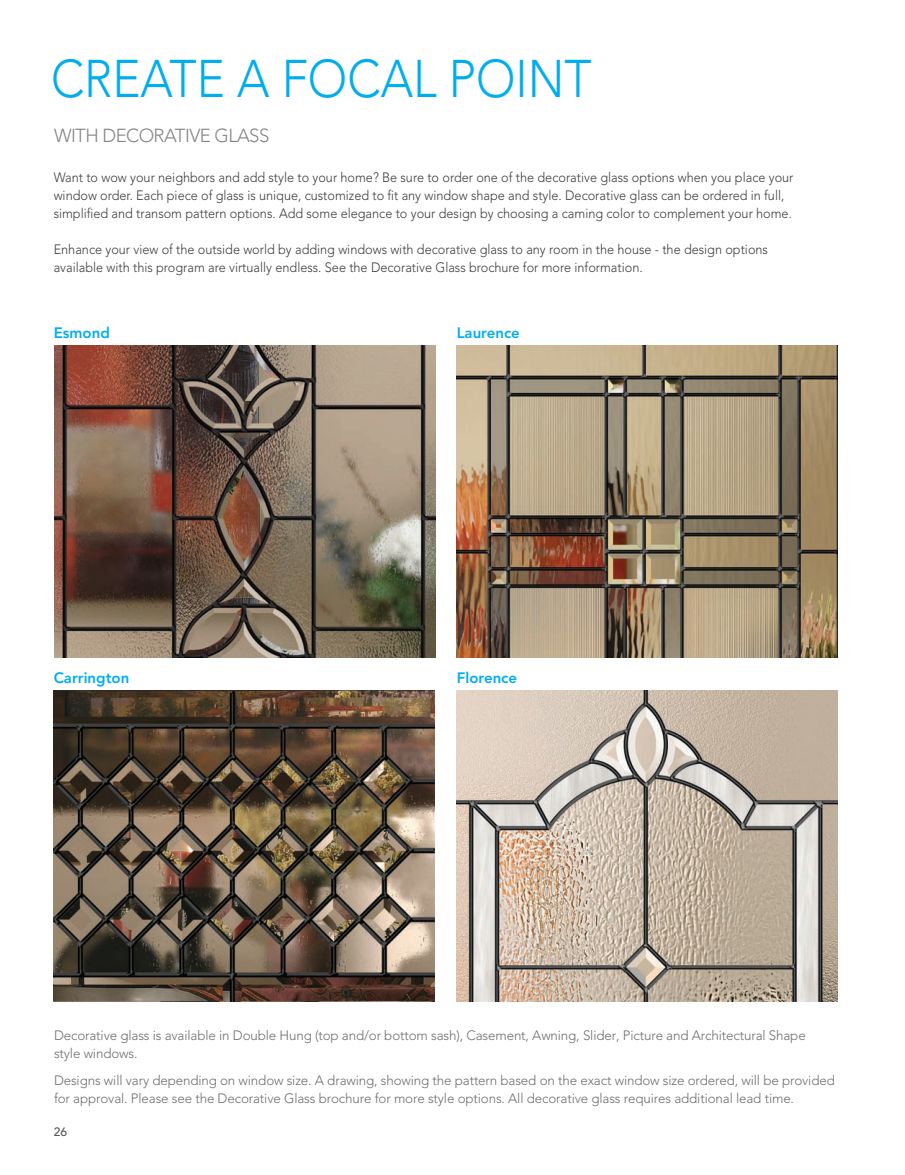
<style>
.page{position:relative;width:905px;height:1175px;background:#fff}
.page>*{position:absolute;margin:0;border:0;box-sizing:border-box;transform-origin:0 0}
.t1{font:300 52.5px "Avenir LT Std";color:#00aeef;scale:.9 1}
.t2{font:300 18.75px "Avenir LT Std";letter-spacing:-.03em;color:#75777a}
.t3{font:800 15px "Avenir LT Std";color:#00aeef}
.t4{font:300 13.5px/18px "Avenir LT Std";color:#3e3e3f;scale:.94 1}
.t5{font:300 13.5px/18px "Avenir LT Std";color:#3e3e3f}
.t6{font:500 12px "Avenir LT Std";color:#57585a}
</style>
<div class="page">
<img style="left:54px;top:346px;width:381px;height:311px">
<img style="left:457px;top:346px;width:380px;height:311px">
<img style="left:54px;top:690px;width:381px;height:311px">
<img style="left:457px;top:690px;width:380px;height:311px">
<h1 class="t1" style="left:51px;top:48px;width:602px">CREATE A FOCAL POINT</h1>
<h2 class="t2" style="left:54px;top:125px;width:217px">WITH DECORATIVE GLASS</h2>
<p class="t4" style="left:54px;top:169px;width:788px">Want to wow your neighbors and add style to your home? Be sure to order one of the decorative glass options when you place your window order. Each piece of glass is unique, customized to fit any window shape and style. Decorative glass can be ordered in full, simplified and transom pattern options. Add some elegance to your design by choosing a caming color to complement your home.</p>
<p class="t4" style="left:54px;top:241px;width:761px">Enhance your view of the outside world by adding windows with decorative glass to any room in the house - the design options available with this program are virtually endless. See the Decorative Glass brochure for more information.</p>
<p class="t3" style="left:54px;top:324px;width:58px">Esmond</p>
<p class="t3" style="left:54px;top:669px;width:77px">Carrington</p>
<p class="t3" style="left:457px;top:324px;width:65px">Laurence</p>
<p class="t3" style="left:457px;top:669px;width:62px">Florence</p>
<p class="t5" style="left:54px;top:1026px;width:753px">Decorative glass is available in Double Hung (top and/or bottom sash), Casement, Awning, Slider, Picture and Architectural Shape style windows.</p>
<p class="t5" style="left:54px;top:1071px;width:782px">Designs will vary depending on window size. A drawing, showing the pattern based on the exact window size ordered, will be provided for approval. Please see the Decorative Glass brochure for more style options. All decorative glass requires additional lead time.</p>
<p class="t6" style="left:54px;top:1124px;width:15px">26</p>
</div>
